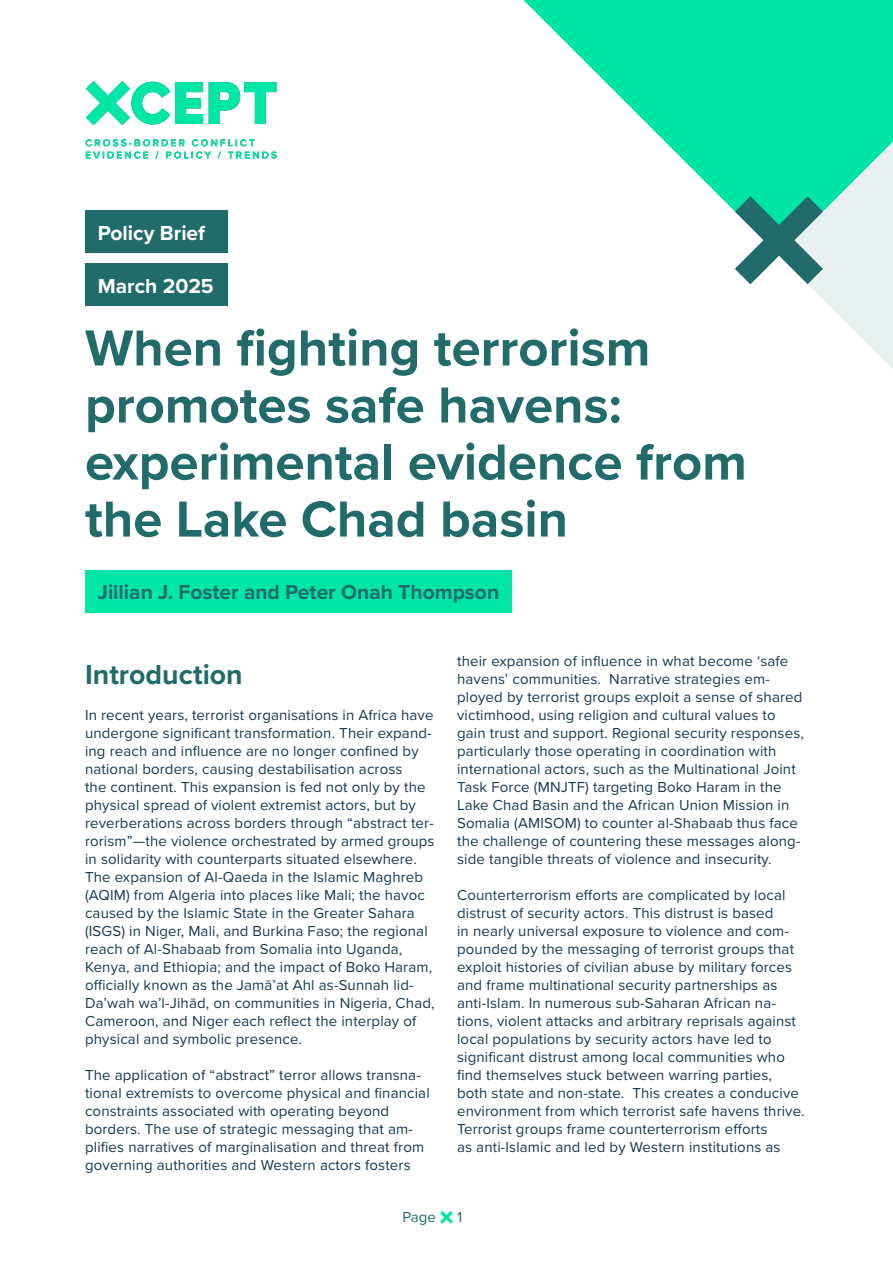
<style>
.page{position:relative;width:893px;height:1263px;background:#fff}
.page>*{position:absolute;margin:0;border:0;box-sizing:border-box;transform-origin:0 0}
.t1{font:700 52.5px/57px "Proxima Nova";color:#216b6b}
.t2{font:700 28.5px "Proxima Nova";color:#206c6a}
.t3{font:700 21px "Proxima Nova";color:#216b6b}
.t4{font:700 21px "Proxima Nova";color:#fff}
.t5{font:15px/18px "Proxima Nova";letter-spacing:.01em;color:#183a53}
.t6{font:15px "Proxima Nova";color:#216b6b}
</style>
<div class="page">
<svg style="left:440px;top:1211px;width:13px;height:13px"></svg>
<svg style="left:524px;top:0;width:369px;height:212px;fill:#00e5a6"></svg>
<svg style="left:735px;top:142px;width:158px;height:227px"></svg>
<svg style="left:209px;top:82px;width:67px;height:42px"></svg>
<svg style="left:86px;top:81px;width:117px;height:44px"></svg>
<svg style="left:85px;top:139px;width:192px;height:20px"></svg>
<div style="left:85px;top:211px;width:142px;height:42px;background:#216b6b"></div>
<div style="left:85px;top:570px;width:427px;height:42px;background:#00e6a6"></div>
<div style="left:85px;top:264px;width:142px;height:42px;background:#216b6b"></div>
<h3 class="t4" style="left:98px;top:217px;width:109px">Policy Brief</h3>
<h3 class="t4" style="left:98px;top:270px;width:117px">March 2025</h3>
<h1 class="t1" style="left:85px;top:318px;width:663px">When fighting terrorism promotes safe havens: experimental evidence from the Lake Chad basin</h1>
<h3 class="t3" style="left:98px;top:577px;width:403px">Jillian J. Foster and Peter Onah Thompson</h3>
<h2 class="t2" style="left:85px;top:653px;width:159px">Introduction</h2>
<p class="t5" style="left:85px;top:705px;width:351px">In recent years, terrorist organisations in Africa have undergone significant transformation. Their expand&shy;ing reach and influence are no longer confined by national borders, causing destabilisation across<br>the continent. This expansion is fed not only by the physical spread of violent extremist actors, but by reverberations across borders through “abstract ter&shy;rorism”—the violence orchestrated by armed groups in solidarity with counterparts situated elsewhere.<br>The expansion of Al-Qaeda in the Islamic Maghreb (AQIM) from Algeria into places like Mali; the havoc caused by the Islamic State in the Greater Sahara (ISGS) in Niger, Mali, and Burkina Faso; the regional reach of Al-Shabaab from Somalia into Uganda, Kenya, and Ethiopia; and the impact of Boko Haram, officially known as the Jamā’at Ahl as-Sunnah lid-Da’wah wa’l-Jihād, on communities in Nigeria, Chad, Cameroon, and Niger each reflect the interplay of physical and symbolic presence.</p>
<p class="t5" style="left:85px;top:1065px;width:346px">The application of “abstract” terror allows transna&shy;tional extremists to overcome physical and financial constraints associated with operating beyond borders. The use of strategic messaging that am&shy;plifies narratives of marginalisation and threat from governing authorities and Western actors fosters</p>
<p class="t5" style="left:457px;top:651px;width:348px">their expansion of influence in what become ‘safe havens’ communities. Narrative strategies em&shy;ployed by terrorist groups exploit a sense of shared victimhood, using religion and cultural values to gain trust and support. Regional security responses, particularly those operating in coordination with international actors, such as the Multinational Joint Task Force (MNJTF) targeting Boko Haram in the Lake Chad Basin and the African Union Mission in Somalia (AMISOM) to counter al-Shabaab thus face the challenge of countering these messages along&shy;side tangible threats of violence and insecurity.</p>
<p class="t5" style="left:457px;top:885px;width:349px">Counterterrorism efforts are complicated by local distrust of security actors. This distrust is based<br>in nearly universal exposure to violence and com&shy;pounded by the messaging of terrorist groups that exploit histories of civilian abuse by military forces and frame multinational security partnerships as anti-Islam. In numerous sub-Saharan African na&shy;tions, violent attacks and arbitrary reprisals against local populations by security actors have led to significant distrust among local communities who find themselves stuck between warring parties, both state and non-state. This creates a conducive environment from which terrorist safe havens thrive.<br>Terrorist groups frame counterterrorism efforts<br>as anti-Islamic and led by Western institutions as</p>
<p class="t6" style="left:402px;top:1206px;width:35px">Page</p>
<p class="t6" style="left:457px;top:1206px;width:7px">1</p>
</div>
